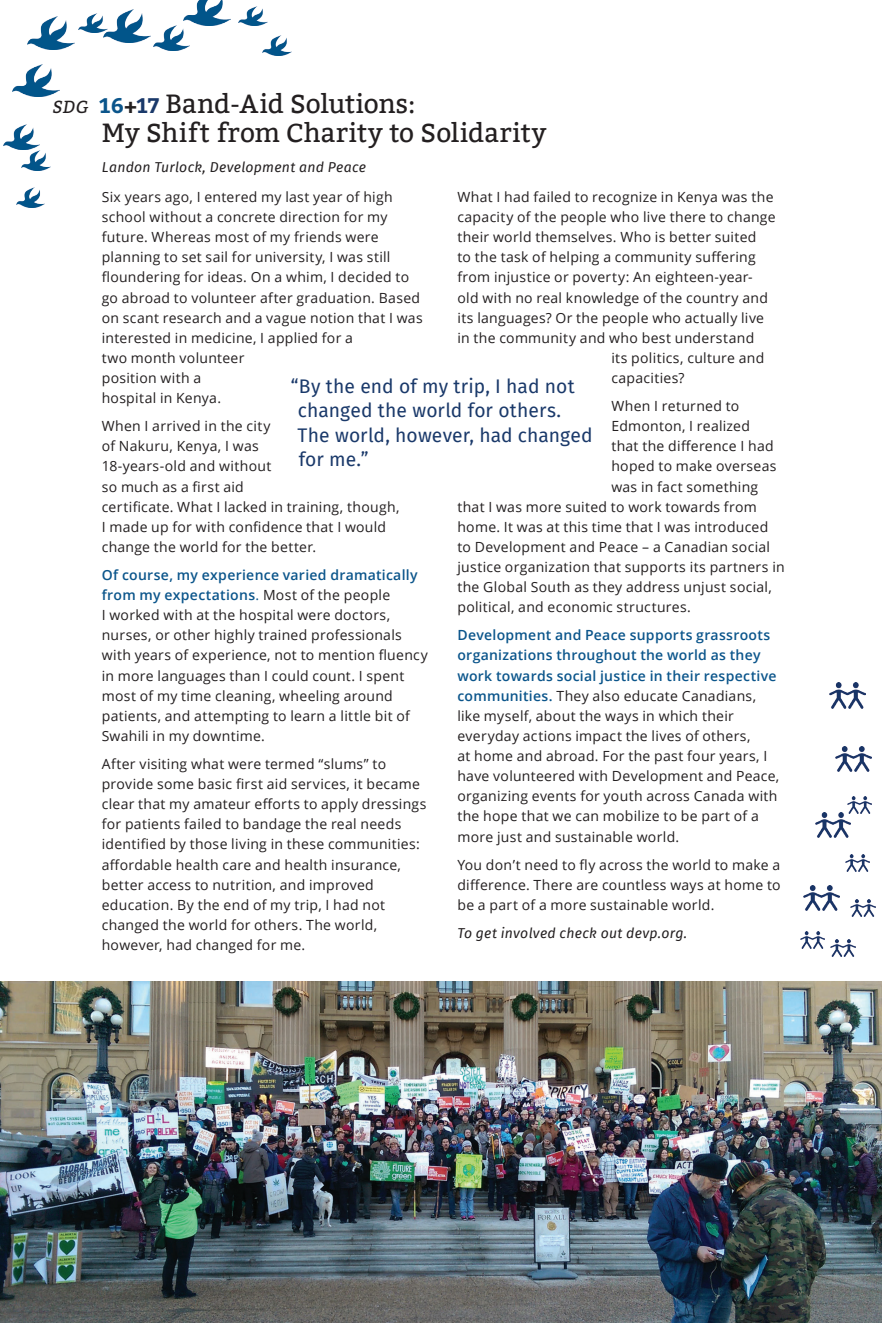
<style>
.page{position:relative;width:882px;height:1323px;background:#fff}
.page>*{position:absolute;margin:0;border:0;box-sizing:border-box;transform-origin:0 0}
.t1{font:26.25px/29.8px "Bitter";letter-spacing:.005em;color:#231f20}
.pull_quote{font:19.25px/24.5px "Fira Sans";letter-spacing:.005em;color:#1a396a}
.paragraph_main{font:14px/20.1px "Open Sans";letter-spacing:.02em;color:#231f20}
.final_remark{font:italic 14px "Fira Sans";letter-spacing:.015em;color:#231f20}
.s1{font-style:italic;font-size:17.5px}
.s2{font-weight:700;font-size:21px;color:#0b558b}
.s3{font-weight:700;font-size:21px}
.s4{font-weight:700;font-size:21px;color:#1a396a}
.s5{font-weight:600;color:#0b558b}
.s6{color:#0b558b}
</style>
<div class="page">
<img style="left:104px;top:10px;width:47px;height:32px">
<img style="left:183px;top:0;width:48px;height:26px">
<img style="left:27px;top:17px;width:47px;height:32px">
<img style="left:12px;top:64px;width:47px;height:33px">
<img style="left:3px;top:125px;width:37px;height:24px">
<img style="left:154px;top:26px;width:36px;height:25px">
<img style="left:21px;top:150px;width:29px;height:20px">
<img style="left:16px;top:188px;width:29px;height:19px">
<img style="left:238px;top:6px;width:29px;height:20px">
<img style="left:263px;top:36px;width:29px;height:19px">
<img style="left:78px;top:13px;width:29px;height:20px">
<img style="left:0;top:982px;width:882px;height:341px">
<img style="left:836px;top:747px;width:35px;height:25px">
<img style="left:815px;top:812px;width:36px;height:25px">
<img style="left:829px;top:683px;width:36px;height:25px">
<img style="left:804px;top:886px;width:35px;height:25px">
<img style="left:831px;top:939px;width:24px;height:17px">
<img style="left:800px;top:931px;width:24px;height:18px">
<img style="left:847px;top:796px;width:24px;height:17px">
<img style="left:851px;top:899px;width:24px;height:18px">
<img style="left:845px;top:854px;width:24px;height:18px">
<p class="t1" style="left:102px;top:89px;width:446px;text-indent:-49px"><span class="s1">SDG</span> <span class="s2">16</span><span class="s3">+</span><span class="s4">17</span> Band-Aid Solutions:<br>My Shift from Charity to Solidarity</p>
<p class="final_remark" style="left:102px;top:157px;width:266px">Landon Turlock, Development and Peace</p>
<p class="paragraph_main" style="left:102px;top:186px;width:322px">Six years ago, I entered my last year of high school without a concrete direction for my future. Whereas most of my friends were planning to set sail for university, I was still floundering for ideas. On a whim, I decided to go abroad to volunteer after graduation. Based on scant research and a vague notion that I was interested in medicine, I applied for a<br>two month volunteer<br>position with a<br>hospital in Kenya.</p>
<p class="paragraph_main" style="left:102px;top:416px;width:299px">When I arrived in the city<br>of Nakuru, Kenya, I was<br>18-years-old and without<br>so much as a first aid<br>certificate. What I lacked in training, though,<br>I made up for with confidence that I would change the world for the better.</p>
<p class="paragraph_main" style="left:102px;top:564px;width:328px"><span class="s5">Of course, my experience varied dramatically from my expectations</span><span class="s6">.</span> Most of the people<br>I worked with at the hospital were doctors, nurses, or other highly trained professionals with years of experience, not to mention fluency in more languages than I could count. I spent most of my time cleaning, wheeling around patients, and attempting to learn a little bit of Swahili in my downtime.</p>
<p class="paragraph_main" style="left:102px;top:753px;width:326px">After visiting what were termed “slums” to provide some basic first aid services, it became clear that my amateur efforts to apply dressings for patients failed to bandage the real needs identified by those living in these communities: affordable health care and health insurance, better access to nutrition, and improved education. By the end of my trip, I had not changed the world for others. The world, however, had changed for me.</p>
<p class="paragraph_main" style="left:457px;top:186px;width:318px">What I had failed to recognize in Kenya was the</p>
<p class="paragraph_main" style="left:457px;top:207px;width:320px">capacity of the people who live there to change</p>
<p class="paragraph_main" style="left:457px;top:227px;width:301px">their world themselves. Who is better suited</p>
<p class="paragraph_main" style="left:457px;top:247px;width:300px">to the task of helping a community suffering</p>
<p class="paragraph_main" style="left:457px;top:267px;width:297px">from injustice or poverty: An eighteen-year-</p>
<p class="paragraph_main" style="left:457px;top:287px;width:312px">old with no real knowledge of the country and</p>
<p class="paragraph_main" style="left:457px;top:307px;width:308px">its languages? Or the people who actually live</p>
<p class="paragraph_main" style="left:457px;top:327px;width:298px">in the community and who best understand</p>
<p class="paragraph_main" style="left:611px;top:347px;width:155px">its politics, culture and</p>
<p class="paragraph_main" style="left:611px;top:368px;width:75px">capacities?</p>
<p class="paragraph_main" style="left:611px;top:396px;width:130px">When I returned to</p>
<p class="paragraph_main" style="left:611px;top:416px;width:140px">Edmonton, I realized</p>
<p class="paragraph_main" style="left:611px;top:436px;width:164px">that the difference I had</p>
<p class="paragraph_main" style="left:611px;top:456px;width:167px">hoped to make overseas</p>
<p class="paragraph_main" style="left:611px;top:476px;width:148px">was in fact something</p>
<p class="paragraph_main" style="left:457px;top:496px;width:301px">that I was more suited to work towards from</p>
<p class="paragraph_main" style="left:457px;top:516px;width:313px">home. It was at this time that I was introduced</p>
<p class="paragraph_main" style="left:457px;top:536px;width:314px">to Development and Peace – a Canadian social</p>
<p class="paragraph_main" style="left:457px;top:557px;width:329px">justice organization that supports its partners in</p>
<p class="paragraph_main" style="left:457px;top:577px;width:316px">the Global South as they address unjust social,</p>
<p class="paragraph_main" style="left:457px;top:597px;width:235px">political, and economic structures.</p>
<p class="paragraph_main" style="left:457px;top:625px;width:323px"><span class="s5">Development and Peace supports grassroots organizations throughout the world as they work towards social justice in their respective communities.</span> They also educate Canadians, like myself, about the ways in which their everyday actions impact the lives of others,<br>at home and abroad. For the past four years, I have volunteered with Development and Peace, organizing events for youth across Canada with the hope that we can mobilize to be part of a more just and sustainable world.</p>
<p class="paragraph_main" style="left:457px;top:854px;width:325px;text-align:justify">You don’t need to fly across the world to make a difference. There are countless ways at home to be a part of a more sustainable world.</p>
<p class="final_remark" style="left:457px;top:922px;width:231px">To get involved check out devp.org.</p>
<p class="pull_quote" style="left:298px;top:373px;width:297px;text-indent:-7px">“By the end of my trip, I had not changed the world for others.<br>The world, however, had changed for me.”</p>
</div>
